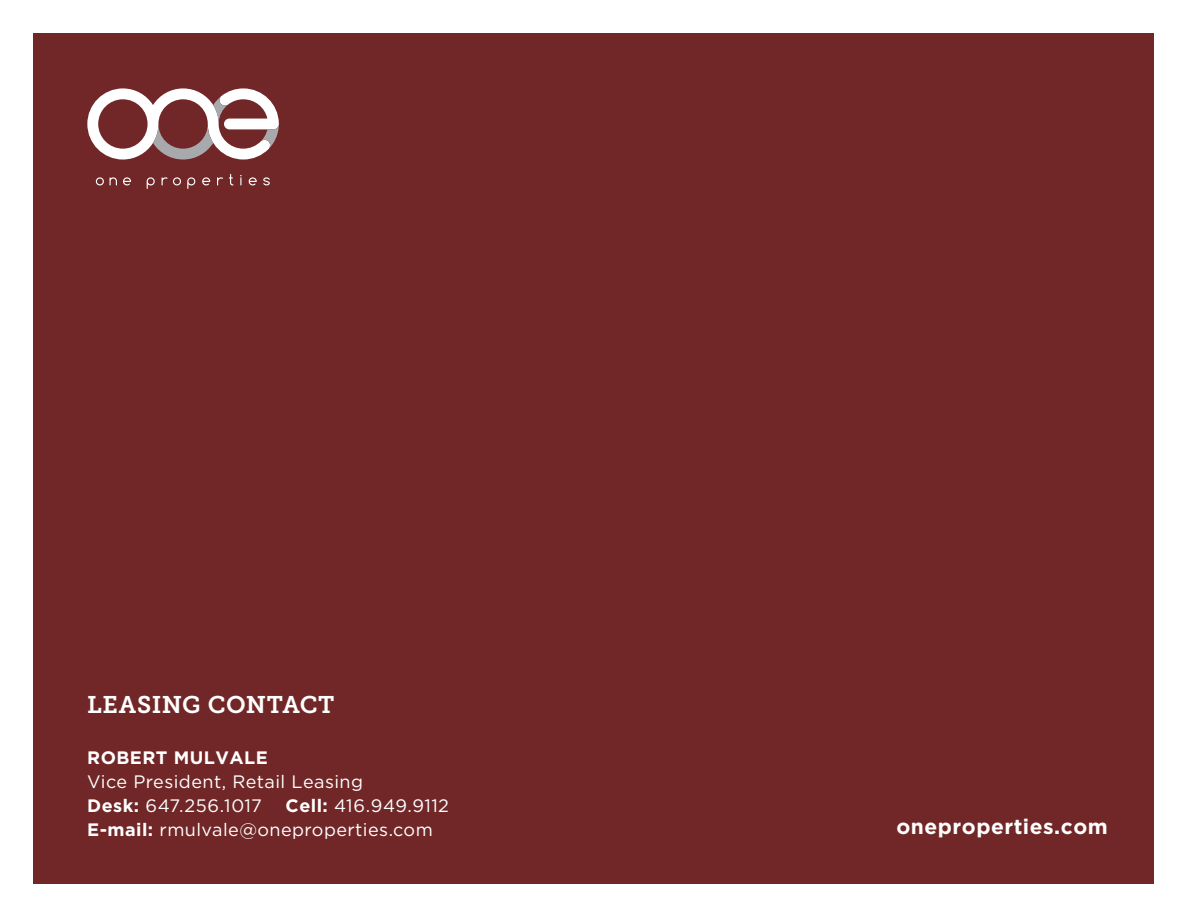
<style>
.page{position:relative;width:1188px;height:918px;background:#fff}
.page>*{position:absolute;margin:0;border:0;box-sizing:border-box;transform-origin:0 0}
.t1{font:24px "Museo Slab 700";letter-spacing:.015em;color:#fff}
.t2{font:700 21px "Gotham";letter-spacing:.025em;color:#fff}
.t3{font:18px "Gotham";letter-spacing:.025em;color:#fff}
.t4{font:700 18px "Gotham";letter-spacing:.025em;color:#fff}
.s1{font-weight:700}
</style>
<div class="page">
<div style="left:34px;top:34px;width:1120px;height:850px;background:#712727"></div>
<svg style="left:96px;top:177px;width:21px;height:8px"></svg>
<svg style="left:123px;top:177px;width:8px;height:8px"></svg>
<svg style="left:147px;top:177px;width:8px;height:12px"></svg>
<svg style="left:162px;top:177px;width:19px;height:8px"></svg>
<svg style="left:187px;top:177px;width:8px;height:12px"></svg>
<svg style="left:202px;top:177px;width:8px;height:8px"></svg>
<svg style="left:217px;top:177px;width:6px;height:8px"></svg>
<svg style="left:229px;top:174px;width:4px;height:11px"></svg>
<svg style="left:240px;top:175px;width:2px;height:10px"></svg>
<svg style="left:249px;top:177px;width:8px;height:8px"></svg>
<svg style="left:263px;top:177px;width:7px;height:8px"></svg>
<svg style="left:87px;top:88px;width:192px;height:72px"></svg>
<p class="t1" style="left:87px;top:691px;width:249px">LEASING CONTACT</p>
<p class="t4" style="left:87px;top:747px;width:182px">ROBERT MULVALE</p>
<p class="t3" style="left:87px;top:772px;width:277px">Vice President, Retail Leasing</p>
<p class="t3" style="left:87px;top:796px;width:176px"><span class="s1">Desk:</span> 647.256.1017</p>
<p class="t3" style="left:286px;top:796px;width:165px"><span class="s1">Cell:</span> 416.949.9112</p>
<p class="t3" style="left:87px;top:820px;width:347px"><span class="s1">E-mail:</span> rmulvale@oneproperties.com</p>
<p class="t2" style="left:896px;top:814px;width:213px">oneproperties.com</p>
</div>
